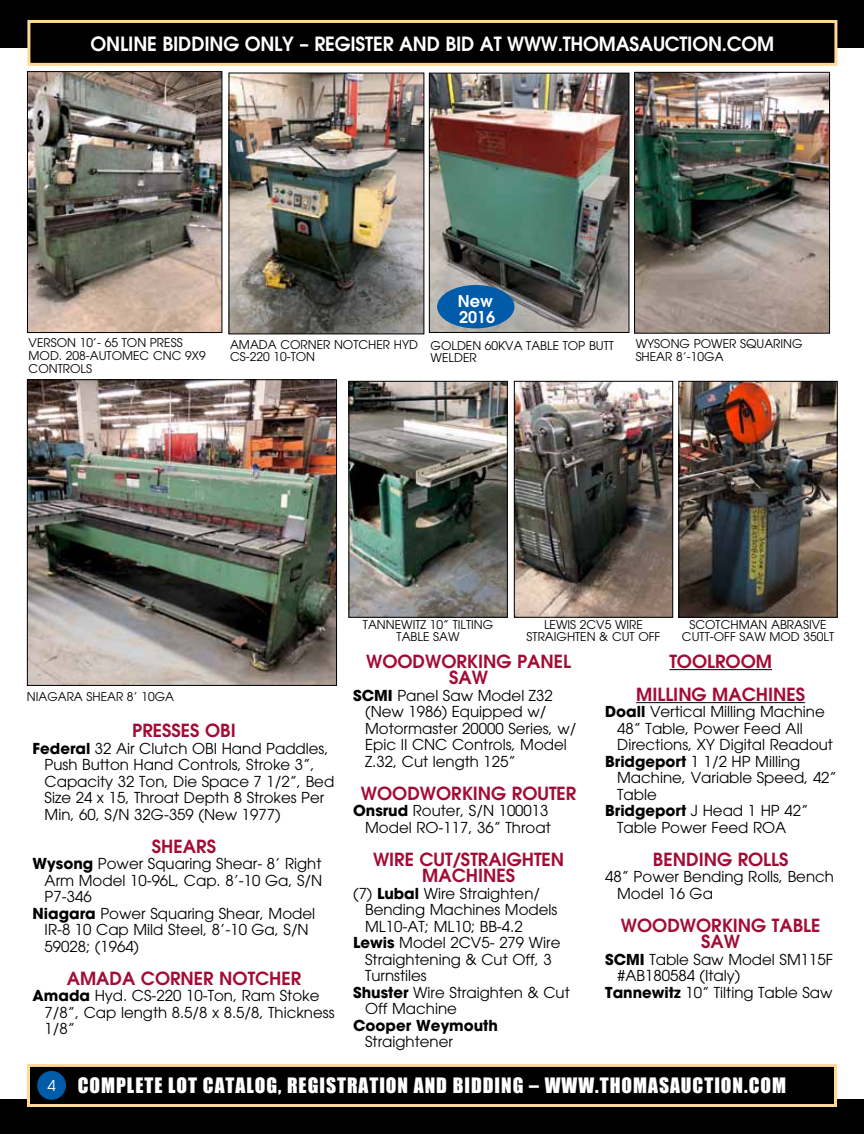
<style>
.page{position:relative;width:864px;height:1134px;background:#fff}
.page>*{position:absolute;margin:0;border:0;box-sizing:border-box;transform-origin:0 0}
.t1{font:19.5px "Impact";letter-spacing:.05em;color:#fff}
.t2{font:600 19.5px "Avant Garde";letter-spacing:-.01em;color:#fff}
.t3{font:600 18px/16.5px "Avant Garde";color:#a30b35;text-align:center}
.t4{font:600 16.05px/16px "Avant Garde";color:#fff}
.t5{font:15px/16.5px "Avant Garde";color:#000}
.t6{font:700 15px "Avant Garde";color:#000}
.t7{font:12px/12.8px "Avant Garde";color:#000}
.s1{font-weight:700}
.s2{font-family:"Avant Garde";font-size:15px}
</style>
<div class="page">
<div style="left:0;top:0;width:864px;height:48px;background:#000"></div>
<div style="left:0;top:1099px;width:864px;height:35px;background:#000"></div>
<div style="left:29px;top:21px;width:807px;height:43px;background:#000"></div>
<div style="left:27px;top:20px;width:810px;height:46px;border:3px solid #ffd995"></div>
<div style="left:28px;top:1065px;width:808px;height:41px;background:#000"></div>
<div style="left:27px;top:1064px;width:810px;height:43px;border:3px solid #ffd995"></div>
<div style="left:37px;top:1071px;width:29px;height:29px;background:#005ba8;border-radius:50%"></div>
<img style="left:231px;top:75px;width:191px;height:257px">
<div style="left:229px;top:73px;width:195px;height:261px;border:1px solid #000"></div>
<img style="left:636px;top:74px;width:192px;height:258px">
<div style="left:634px;top:72px;width:196px;height:262px;border:1px solid #000"></div>
<img style="left:29px;top:73px;width:191px;height:258px">
<div style="left:27px;top:71px;width:195px;height:262px;border:1px solid #000"></div>
<hr style="left:669px;top:669px;width:103px;height:1px;background:#000">
<hr style="left:636px;top:702px;width:169px;height:1px;background:#000">
<img style="left:29px;top:381px;width:306px;height:303px">
<div style="left:27px;top:379px;width:310px;height:307px;border:1px solid #000"></div>
<img style="left:431px;top:75px;width:196px;height:256px">
<div style="left:429px;top:73px;width:200px;height:260px;border:1px solid #000"></div>
<img style="left:516px;top:383px;width:155px;height:233px">
<div style="left:514px;top:381px;width:159px;height:237px;border:1px solid #000"></div>
<img style="left:350px;top:383px;width:156px;height:233px">
<div style="left:348px;top:381px;width:160px;height:237px;border:1px solid #000"></div>
<div style="left:437px;top:285px;width:78px;height:43px;background:#005ba8;border-radius:50%"></div>
<img style="left:680px;top:383px;width:156px;height:233px">
<div style="left:678px;top:381px;width:160px;height:237px;border:1px solid #000"></div>
<h1 class="t2" style="left:91px;top:31px;width:685px">ONLINE BIDDING ONLY – REGISTER AND BID AT WWW.THOMASAUCTION.COM</h1>
<p class="t7" style="left:29px;top:337px;width:179px">Verson 10’- 65 Ton Press<br>Mod. 208-Automec CNC 9x9<br>Controls</p>
<p class="t7" style="left:230px;top:338px;width:132px">Amada Corner Notch</p>
<p class="t7" style="left:376px;top:338px;width:43px">er Hyd</p>
<p class="t7" style="left:230px;top:351px;width:87px">CS-220 10-Ton</p>
<p class="t4" style="left:458px;top:293px;width:39px">New<br>2016</p>
<p class="t7" style="left:431px;top:339px;width:180px">Golden 60KVA Table Top Butt<br>Welder</p>
<p class="t7" style="left:636px;top:337px;width:153px">Wysong Power Squaring<br>Shear 8’-10Ga</p>
<p class="t7" style="left:397px;top:618px;width:78px;text-indent:33px">10” Tilting<br>Tab le Saw</p>
<p class="t7" style="left:544px;top:618px;width:20px">Lewis</p>
<p class="t7" style="left:580px;top:618px;width:65px">2CV5 Wire</p>
<p class="t7" style="left:363px;top:618px;width:15px">Tann</p>
<p class="t7" style="left:395px;top:618px;width:14px">ewitz</p>
<p class="t7" style="left:527px;top:631px;width:27px">Straight</p>
<p class="t7" style="left:580px;top:631px;width:67px">en &amp; Cut Off</p>
<p class="t7" style="left:689px;top:618px;width:36px">Scotchma</p>
<p class="t7" style="left:759px;top:618px;width:30px">n Abra</p>
<p class="t7" style="left:803px;top:618px;width:25px">sive</p>
<p class="t7" style="left:682px;top:631px;width:40px">Cutt-Off</p>
<p class="t7" style="left:740px;top:631px;width:96px">Saw Mod 350LT</p>
<p class="t7" style="left:27px;top:691px;width:18px">Niaga</p>
<p class="t7" style="left:67px;top:691px;width:108px">ra Shear 8’ 10Ga</p>
<p class="t3" style="left:132px;top:722px;width:105px">PRESSES OBI</p>
<p class="t5" style="left:45px;top:740px;width:291px;text-indent:-12px"><span class="s1">Federal</span> 32 Air Clutch OBI Hand Paddles, Push Button Hand Controls, Stroke 3”, Capacity 32 Ton, Die Space 7 1/2”, Bed Size 24 x 15, Throat Depth 8 Strokes Per Min, 60, S/N 32G-359 (New 1977)</p>
<p class="t3" style="left:152px;top:838px;width:66px">SHEARS</p>
<p class="t5" style="left:33px;top:855px;width:290px"><span class="s1">Wysong</span> Power Squaring Shear- 8’ Right</p>
<p class="t5" style="left:45px;top:872px;width:279px">Arm Model 10-96L, Cap. 8’-10 Ga, S/N</p>
<p class="t5" style="left:45px;top:888px;width:49px">P7-346</p>
<p class="t5" style="left:33px;top:905px;width:284px"><span class="s1">Niagara</span> Power Squaring Shear, Model</p>
<p class="t5" style="left:45px;top:921px;width:266px">IR-8 10 Cap Mild Steel, 8’-10 Ga, S/N</p>
<p class="t5" style="left:45px;top:938px;width:96px">59028; (1964)</p>
<p class="t3" style="left:67px;top:970px;width:236px">AMADA CORNER NOTCHER</p>
<p class="t5" style="left:45px;top:987px;width:291px;text-indent:-12px"><span class="s1">Amada</span> Hyd. CS-220 10-Ton, Ram Stoke<br>7/8”, Cap length 8.5/8 x 8.5/8, Thickness<br>1/8”</p>
<p class="t3" style="left:366px;top:653px;width:206px">WOODWORKING PANEL<br>SAW</p>
<p class="t5" style="left:365px;top:687px;width:213px;text-indent:-12px"><span class="s1">SCMI</span> Panel Saw Model Z32 (New 1986) Equipped w/<br>Motormaster 20000 Series, w/<br>Epic II CNC Controls, Model<br>Z.32, Cut length 125”</p>
<p class="t3" style="left:361px;top:785px;width:217px">WOODWORKING ROUTER</p>
<p class="t5" style="left:353px;top:803px;width:199px;text-align:right"><span class="s1">Onsrud</span> Router, S/N 100013<br>Model RO-117, 36” Throat</p>
<p class="t3" style="left:373px;top:851px;width:193px">WIRE CUT/STRAIGHTEN<br>MACHINES</p>
<p class="t5" style="left:353px;top:885px;width:188px">(7) <span class="s1">Lubal</span> Wire Straighten/</p>
<p class="t5" style="left:365px;top:902px;width:194px">Bending Machines Models</p>
<p class="t5" style="left:365px;top:918px;width:159px">ML10-AT; ML10; BB-4.2</p>
<p class="t5" style="left:353px;top:935px;width:209px"><span class="s1">Lewis</span> Model 2CV5- 279 Wire</p>
<p class="t5" style="left:365px;top:951px;width:188px">Straightening &amp; Cut Off, 3</p>
<p class="t5" style="left:365px;top:968px;width:63px">Turnstiles</p>
<p class="t5" style="left:353px;top:984px;width:218px"><span class="s1">Shuster</span> Wire Straighten &amp; Cut</p>
<p class="t5" style="left:365px;top:1001px;width:93px">Off Machine</p>
<p class="t6" style="left:353px;top:1016px;width:146px">Cooper Weymouth</p>
<p class="t5" style="left:365px;top:1034px;width:89px">Straightener</p>
<p class="t3" style="left:636px;top:644px;width:170px;line-height:33px">TOOLROOM<br>MILLING MACHINES</p>
<p class="t5" style="left:605px;top:704px;width:221px"><span class="s1">Doall</span> Vertical Milling Machine</p>
<p class="t5" style="left:617px;top:720px;width:187px">48” Table, Power Feed All</p>
<p class="t5" style="left:617px;top:737px;width:217px">Directions, XY Digital Readout</p>
<p class="t5" style="left:605px;top:753px;width:197px"><span class="s1">Bridgeport</span> 1 1/2 HP Milling</p>
<p class="t5" style="left:617px;top:770px;width:221px">Machine, Variable Speed, 42”</p>
<p class="t5" style="left:617px;top:786px;width:41px">Table</p>
<p class="t5" style="left:605px;top:803px;width:205px"><span class="s1">Bridgeport</span> J Head 1 HP 42”</p>
<p class="t5" style="left:617px;top:819px;width:171px">Table Power Feed ROA</p>
<p class="t3" style="left:653px;top:851px;width:137px">BENDING ROLLS</p>
<p class="t5" style="left:617px;top:869px;width:218px;text-indent:-12px">48” Power Bending Rolls, Bench<br>Model 16 Ga</p>
<p class="t3" style="left:621px;top:917px;width:201px">WOODWORKING TABLE<br>SAW</p>
<p class="t5" style="left:605px;top:951px;width:229px"><span class="s1">SCMI</span> Table Saw Model SM115F</p>
<p class="t5" style="left:617px;top:968px;width:125px">#AB180584 (Italy)</p>
<p class="t5" style="left:605px;top:984px;width:229px"><span class="s1">Tannewitz</span> 10” Tilting Table Saw</p>
<h1 class="t1" style="left:48px;top:1073px;width:740px"><span class="s2">4</span> COMPLETE LOT CATALOG, REGISTRATION AND BIDDING – WWW.THOMASAUCTION.COM</h1>
</div>
